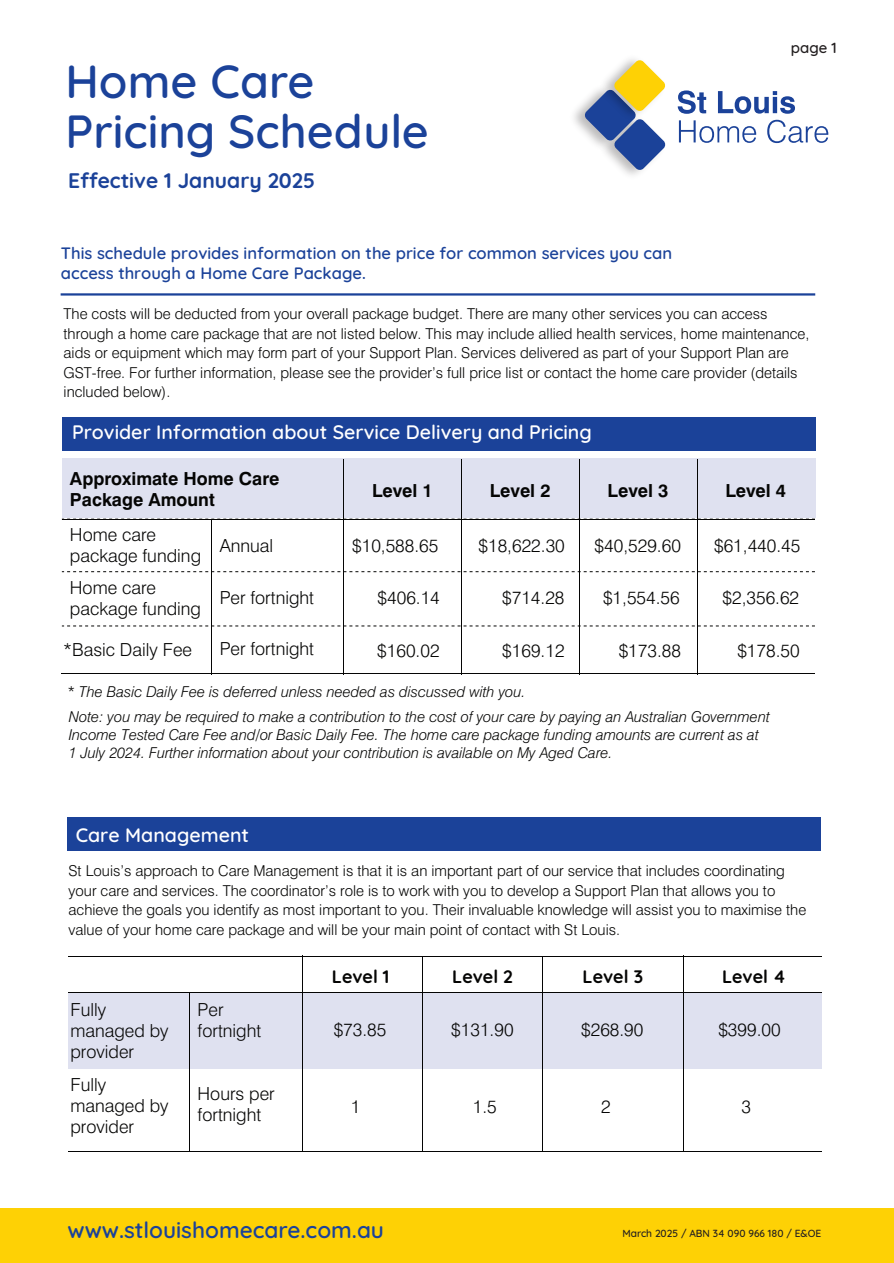
<style>
.page{position:relative;width:894px;height:1263px;background:#fff}
.page>*{position:absolute;margin:0;border:0;box-sizing:border-box;transform-origin:0 0}
.t1{font:600 46.5px/49.5px "Quicksand";color:#1b4299}
.t2{font:600 22.5px "Quicksand";color:#1b4299}
.t3{font:700 21px "Quicksand";color:#1b4299}
.t4{font:600 19.5px "Quicksand";color:#fff}
.t5{font:300 18px/20.9px "Swiss 721";color:#050504}
.t6{font:700 18px/21.5px "Swiss 721";color:#050504}
.t7{font:700 18px "Quicksand";color:#050504}
.t8{font:600 16.5px/19.5px "Quicksand";color:#1b4299}
.t9{font:300 15px/19.5px "Swiss 721";color:#050504}
.t10{font:italic 300 15px/18px "Swiss 721";color:#050504}
.t11{font:500 15px "Quicksand";color:#231f20}
.t12{font:500 10.5px "Quicksand";color:#231f20}
</style>
<div class="page">
<div style="left:62px;top:459px;width:753px;height:59px;background:#dfe1f0"></div>
<div style="left:62px;top:417px;width:753px;height:33px;background:#1b4299"></div>
<svg style="left:584px;top:60px;width:81px;height:110px"></svg>
<svg style="left:677px;top:90px;width:28px;height:24px"></svg>
<svg style="left:718px;top:91px;width:76px;height:23px"></svg>
<svg style="left:678px;top:120px;width:78px;height:23px"></svg>
<svg style="left:767px;top:120px;width:61px;height:23px"></svg>
<hr style="left:343px;top:459px;width:1px;height:60px;background:#050504">
<hr style="left:343px;top:519px;width:1px;height:155px;background:#050504">
<hr style="left:696px;top:459px;width:1px;height:60px;background:#050504">
<hr style="left:211px;top:519px;width:1px;height:155px;background:#050504">
<hr style="left:696px;top:519px;width:1px;height:155px;background:#050504">
<hr style="left:578px;top:459px;width:1px;height:60px;background:#050504">
<hr style="left:578px;top:519px;width:1px;height:155px;background:#050504">
<hr style="left:461px;top:459px;width:1px;height:60px;background:#050504">
<hr style="left:461px;top:519px;width:1px;height:155px;background:#050504">
<svg style="left:62px;top:626px;width:752px;height:1px"></svg>
<hr style="left:62px;top:674px;width:752px;height:1px;background:#050504">
<svg style="left:62px;top:571px;width:752px;height:1px"></svg>
<hr style="left:62px;top:519px;width:752px;height:1px;background:#050504">
<div style="left:0;top:1208px;width:893px;height:55px;background:#fed105"></div>
<div style="left:68px;top:993px;width:753px;height:75px;background:#dfe1f0"></div>
<hr style="left:189px;top:992px;width:1px;height:160px;background:#050504">
<hr style="left:682px;top:956px;width:1px;height:196px;background:#050504">
<hr style="left:542px;top:956px;width:1px;height:196px;background:#050504">
<hr style="left:301px;top:956px;width:1px;height:196px;background:#050504">
<hr style="left:422px;top:956px;width:1px;height:196px;background:#050504">
<hr style="left:68px;top:992px;width:753px;height:1px;background:#050504">
<hr style="left:68px;top:1151px;width:753px;height:1px;background:#050504">
<hr style="left:68px;top:956px;width:753px;height:1px;background:#050504">
<div style="left:67px;top:818px;width:753px;height:33px;background:#1b4299"></div>
<div style="left:61px;top:293px;width:753px;height:3px;background:#1b4299;border:2px solid #1b4299"></div>
<h1 class="t1" style="left:65px;top:52px;width:365px">Home Care<br>Pricing Schedule</h1>
<h3 class="t3" style="left:68px;top:163px;width:248px">Effective 1 January 2025</h3>
<p class="t11" style="left:790px;top:36px;width:47px">page 1</p>
<p class="t8" style="left:61px;top:242px;width:612px">This schedule provides information on the price for common services you can access through a Home Care Package.</p>
<p class="t9" style="left:64px;top:304px;width:747px">The costs will be deducted from your overall package budget. There are many other services you can access through a home care package that are not listed below. This may include allied health services, home maintenance, aids or equipment which may form part of your Support Plan. Services delivered as part of your Support Plan are GST-free. For further information, please see the provider’s full price list or contact the home care provider (details included below).</p>
<h3 class="t4" style="left:72px;top:417px;width:521px">Provider Information about Service Delivery and Pricing</h3>
<p class="t6" style="left:70px;top:467px;width:211px">Approximate Home Care<br>Package Amount</p>
<p class="t6" style="left:372px;top:480px;width:62px">Level 1</p>
<p class="t6" style="left:489px;top:480px;width:62px">Level 2</p>
<p class="t6" style="left:607px;top:480px;width:62px">Level 3</p>
<p class="t6" style="left:725px;top:480px;width:62px">Level 4</p>
<p class="t5" style="left:70px;top:524px;width:132px">Home care package funding</p>
<p class="t5" style="left:219px;top:535px;width:55px">Annual</p>
<p class="t5" style="left:352px;top:535px;width:88px">$10,588.65</p>
<p class="t5" style="left:478px;top:535px;width:88px">$18,622.30</p>
<p class="t5" style="left:594px;top:535px;width:88px">$40,529.60</p>
<p class="t5" style="left:713px;top:535px;width:88px">$61,440.45</p>
<p class="t5" style="left:70px;top:577px;width:132px">Home care package funding</p>
<p class="t5" style="left:219px;top:587px;width:96px">Per fortnight</p>
<p class="t5" style="left:377px;top:587px;width:64px">$406.14</p>
<p class="t5" style="left:377px;top:640px;width:64px">$160.02</p>
<p class="t5" style="left:502px;top:640px;width:64px">$169.12</p>
<p class="t5" style="left:618px;top:640px;width:64px">$173.88</p>
<p class="t5" style="left:737px;top:640px;width:64px">$178.50</p>
<p class="t5" style="left:502px;top:587px;width:64px">$714.28</p>
<p class="t5" style="left:602px;top:587px;width:78px">$1,554.56</p>
<p class="t5" style="left:722px;top:587px;width:78px">$2,356.62</p>
<p class="t5" style="left:63px;top:639px;width:130px">*Basic Daily Fee</p>
<p class="t5" style="left:219px;top:638px;width:96px">Per fortnight</p>
<p class="t10" style="left:67px;top:683px;width:459px">* The Basic Daily Fee is deferred unless needed as discussed with you.</p>
<p class="t10" style="left:69px;top:707px;width:702px">Note: you may be required to make a contribution to the cost of your care by paying an Australian Government<br>Income Tested Care Fee and/or Basic Daily Fee. The home care package funding amounts are current as at<br>1 July 2024. Further information about your contribution is available on My Aged Care.</p>
<h3 class="t4" style="left:76px;top:820px;width:175px">Care Management</h3>
<p class="t9" style="left:68px;top:861px;width:738px">St Louis’s approach to Care Management is that it is an important part of our service that includes coordinating your care and services. The coordinator’s role is to work with you to develop a Support Plan that allows you to achieve the goals you identify as most important to you. Their invaluable knowledge will assist you to maximise the value of your home care package and will be your main point of contact with St Louis.</p>
<p class="t5" style="left:70px;top:999px;width:99px">Fully managed by provider</p>
<p class="t5" style="left:197px;top:999px;width:65px">Per fortnight</p>
<p class="t5" style="left:70px;top:1074px;width:99px">Fully managed by provider</p>
<p class="t5" style="left:197px;top:1083px;width:79px">Hours per fortnight</p>
<p class="t7" style="left:332px;top:962px;width:59px">Level 1</p>
<p class="t7" style="left:452px;top:962px;width:62px">Level 2</p>
<p class="t7" style="left:582px;top:962px;width:62px">Level 3</p>
<p class="t7" style="left:721px;top:962px;width:65px">Level 4</p>
<p class="t5" style="left:333px;top:1019px;width:54px">$73.85</p>
<p class="t5" style="left:451px;top:1019px;width:64px">$131.90</p>
<p class="t5" style="left:581px;top:1019px;width:64px">$268.90</p>
<p class="t5" style="left:718px;top:1019px;width:64px">$399.00</p>
<p class="t5" style="left:350px;top:1096px;width:11px">1</p>
<p class="t5" style="left:472px;top:1096px;width:25px">1.5</p>
<p class="t5" style="left:600px;top:1096px;width:11px">2</p>
<p class="t5" style="left:741px;top:1096px;width:11px">3</p>
<h2 class="t2" style="left:67px;top:1213px;width:318px">www.stlouishomecare.com.au</h2>
<p class="t12" style="left:622px;top:1225px;width:200px">March 2025 / ABN 34 090 966 180 / E&amp;OE</p>
</div>
